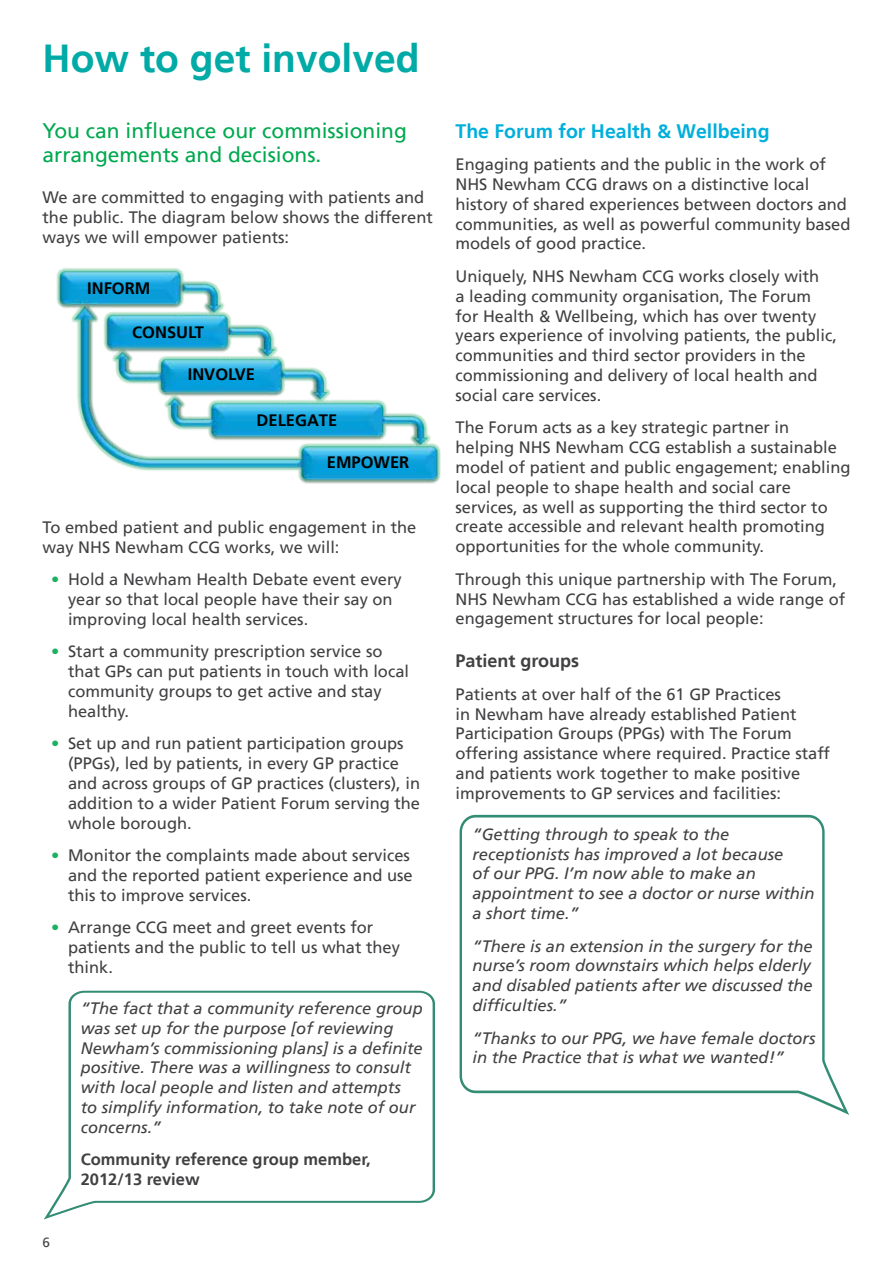
<style>
.page{position:relative;width:893px;height:1263px;background:#fff}
.page>*{position:absolute;margin:0;border:0;box-sizing:border-box;transform-origin:0 0}
.t1{font:700 39px "Frutiger";color:#00aaa6}
.t2{font:21px/24px "Frutiger";color:#00a94f}
.t3{font:700 19.5px "Frutiger";color:#00afdb}
.t4{font:700 18px "Frutiger";color:#414042}
.t5{font:16.5px/19.8px "Frutiger";color:#414042}
.t6{font:italic 16.5px/19.8px "Frutiger";color:#414042}
.t7{font:700 16.5px/19.8px "Frutiger";color:#414042}
.t8{font:700 16.5px "Frutiger";color:#000}
.t9{font:13.5px "Frutiger";color:#414042}
.s1{color:#1ab261}
</style>
<div class="page">
<svg style="left:459px;top:814px;width:389px;height:298px"></svg>
<svg style="left:45px;top:990px;width:390px;height:227px"></svg>
<img style="left:56px;top:268px;width:385px;height:216px">
<h1 class="t1" style="left:43px;top:35px;width:379px">How to get involved</h1>
<p class="t2" style="left:43px;top:119px;width:366px">You can influence our commissioning arrangements and decisions.</p>
<p class="t5" style="left:43px;top:188px;width:392px">We are committed to engaging with patients and the public. The diagram below shows the different ways we will empower patients:</p>
<p class="t8" style="left:87px;top:279px;width:65px">INFORM</p>
<p class="t8" style="left:132px;top:322px;width:73px">CONSULT</p>
<p class="t8" style="left:188px;top:365px;width:69px">INVOLVE</p>
<p class="t8" style="left:257px;top:410px;width:82px">DELEGATE</p>
<p class="t8" style="left:327px;top:452px;width:84px">EMPOWER</p>
<p class="t5" style="left:43px;top:517px;width:375px">To embed patient and public engagement in the way NHS Newham CCG works, we will:</p>
<p class="t5" style="left:68px;top:570px;width:335px;text-indent:-17px"><span class="s1">•</span> Hold a Newham Health Debate event every year so that local people have their say on improving local health services.</p>
<p class="t5" style="left:68px;top:642px;width:343px;text-indent:-17px"><span class="s1">•</span> Start a community prescription service so that GPs can put patients in touch with local community groups to get active and stay healthy.</p>
<p class="t5" style="left:68px;top:734px;width:354px;text-indent:-17px"><span class="s1">•</span> Set up and run patient participation groups (PPGs), led by patients, in every GP practice and across groups of GP practices (clusters), in addition to a wider Patient Forum serving the whole borough.</p>
<p class="t5" style="left:68px;top:846px;width:346px;text-indent:-17px"><span class="s1">•</span> Monitor the complaints made about services and the reported patient experience and use this to improve services.</p>
<p class="t5" style="left:68px;top:918px;width:333px;text-indent:-17px"><span class="s1">•</span> Arrange CCG meet and greet events for patients and the public to tell us what they think.</p>
<p class="t6" style="left:81px;top:998px;width:343px">“The fact that a community reference group was set up for the purpose [of reviewing Newham’s commissioning plans] is a definite positive. There was a willingness to consult with local people and listen and attempts<br>to simplify information, to take note of our concerns.”</p>
<p class="t7" style="left:81px;top:1150px;width:292px">Community reference group member,<br>2012/13 review</p>
<p class="t9" style="left:43px;top:1234px;width:9px">6</p>
<p class="t3" style="left:455px;top:119px;width:316px">The Forum for Health &amp; Wellbeing</p>
<p class="t5" style="left:455px;top:155px;width:396px">Engaging patients and the public in the work of NHS Newham CCG draws on a distinctive local history of shared experiences between doctors and communities, as well as powerful community based models of good practice.</p>
<p class="t5" style="left:455px;top:266px;width:383px">Uniquely, NHS Newham CCG works closely with<br>a leading community organisation, The Forum for Health &amp; Wellbeing, which has over twenty years experience of involving patients, the public, communities and third sector providers in the commissioning and delivery of local health and social care services.</p>
<p class="t5" style="left:455px;top:418px;width:396px">The Forum acts as a key strategic partner in helping NHS Newham CCG establish a sustainable model of patient and public engagement; enabling local people to shape health and social care services, as well as supporting the third sector to create accessible and relevant health promoting opportunities for the whole community.</p>
<p class="t5" style="left:455px;top:569px;width:391px">Through this unique partnership with The Forum,<br>NHS Newham CCG has established a wide range of engagement structures for local people:</p>
<p class="t4" style="left:455px;top:650px;width:125px">Patient groups</p>
<p class="t5" style="left:455px;top:684px;width:376px">Patients at over half of the 61 GP Practices<br>in Newham have already established Patient Participation Groups (PPGs) with The Forum offering assistance where required. Practice staff and patients work together to make positive improvements to GP services and facilities:</p>
<p class="t6" style="left:472px;top:824px;width:343px">“Getting through to speak to the receptionists has improved a lot because<br>of our PPG. I’m now able to make an appointment to see a doctor or nurse within a short time.”</p>
<p class="t6" style="left:472px;top:936px;width:342px;text-align:justify">“There is an extension in the surgery for the nurse’s room downstairs which helps elderly and disabled patients after we discussed the difficulties.”</p>
<p class="t6" style="left:472px;top:1028px;width:344px">“Thanks to our PPG, we have female doctors in the Practice that is what we wanted!”</p>
</div>
